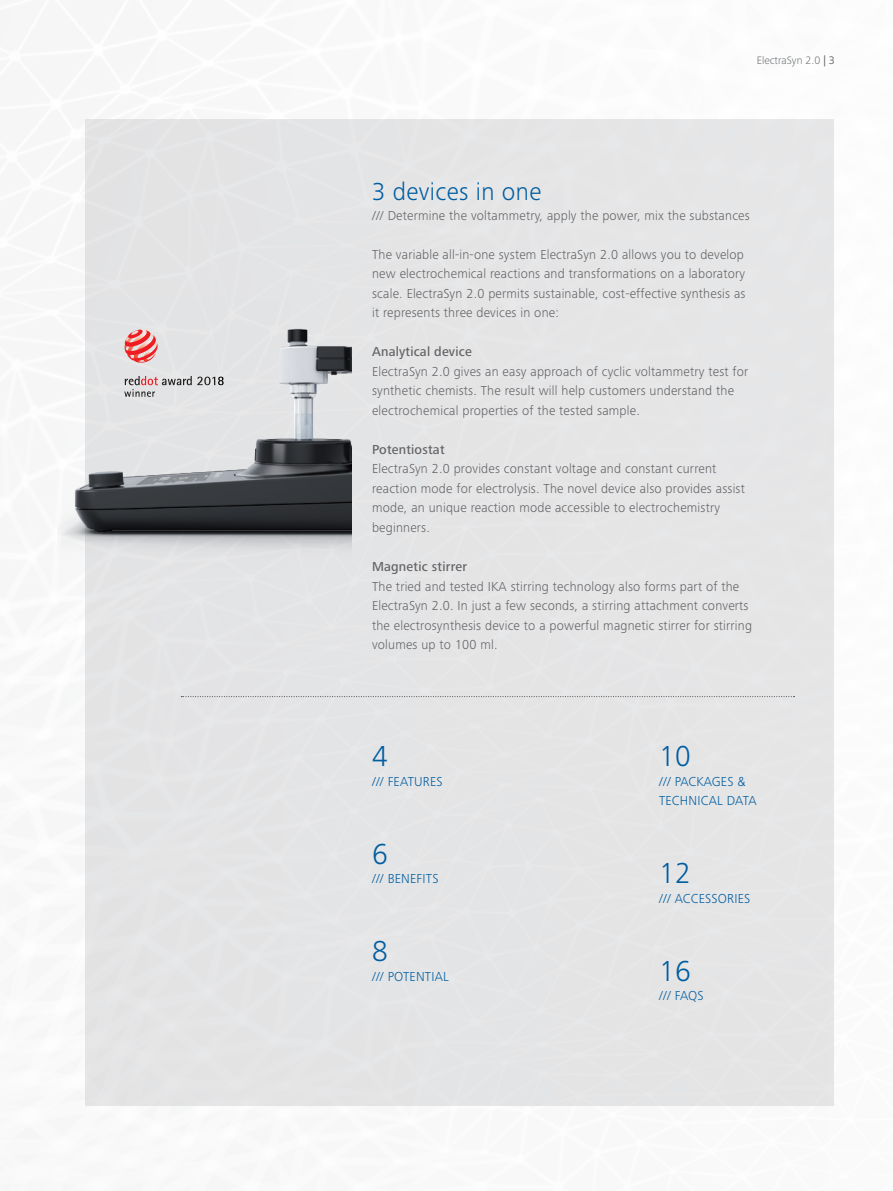
<style>
.page{position:relative;width:893px;height:1191px;background:#fff}
.page>*{position:absolute;margin:0;border:0;box-sizing:border-box;transform-origin:0 0}
.Fließtext_magicPlant{font:300 30px "Frutiger Next IKA";color:#005da0}
.Fließtext_head{font:300 25.5px "Frutiger Next IKA";letter-spacing:.015em;color:#005da0}
.Fließtext_head-2{font:300 13.5px/19.5px "Frutiger Next IKA";letter-spacing:.015em;color:#636366}
.Fließtext_magicPlant-2{font:300 13.5px "Frutiger Next IKA";letter-spacing:.015em;color:#005da0}
.Fließtext{font:300 13.5px "Frutiger Next IKA";letter-spacing:.015em;color:#636366}
.Fließtext_head-3{font:500 13.5px "Frutiger Next IKA";letter-spacing:.015em;color:#636366}
.t1{font:300 11.25px "Frutiger Next IKA";color:#76787b}
.s1{color:#4b4c4d}
</style>
<div class="page">
<div style="left:85px;top:119px;width:748px;height:987px;background:#e5e5e6"></div>
<svg style="left:181px;top:696px;width:613px;height:1px"></svg>
<img style="left:58px;top:328px;width:293px;height:224px">
<p class="t1" style="left:757px;top:54px;width:80px">ElectraSyn 2.0 <span class="s1">| 3</span></p>
<p class="Fließtext_head" style="left:372px;top:177px;width:171px">3 devices in one</p>
<p class="Fließtext" style="left:372px;top:208px;width:379px">/// Determine the voltammetry, apply the power, mix the substances</p>
<p class="Fließtext_head-2" style="left:372px;top:245px;width:375px;text-align:justify">The variable all-in-one system ElectraSyn 2.0 allows you to develop new electrochemical reactions and transformations on a laboratory scale. ElectraSyn 2.0 permits sustainable, cost-effective synthesis as it represents three devices in one:</p>
<p class="Fließtext_head-3" style="left:372px;top:344px;width:101px">Analytical device</p>
<p class="Fließtext_head-2" style="left:372px;top:362px;width:378px">ElectraSyn 2.0 gives an easy approach of cyclic voltammetry test for synthetic chemists. The result will help customers understand the electrochemical properties of the tested sample.</p>
<p class="Fließtext_head-3" style="left:372px;top:442px;width:74px">Potentiostat</p>
<p class="Fließtext_head-2" style="left:372px;top:459px;width:374px">ElectraSyn 2.0 provides constant voltage and constant current reaction mode for electrolysis. The novel device also provides assist mode, an unique reaction mode accessible to electrochemistry beginners.</p>
<p class="Fließtext_head-3" style="left:372px;top:559px;width:96px">Magnetic stirrer</p>
<p class="Fließtext_head-2" style="left:372px;top:576px;width:381px">The tried and tested IKA stirring technology also forms part of the ElectraSyn 2.0. In just a few seconds, a stirring attachment converts the electrosynthesis device to a powerful magnetic stirrer for stirring volumes up to 100 ml.</p>
<p class="Fließtext_magicPlant" style="left:372px;top:739px;width:17px">4</p>
<p class="Fließtext_magicPlant-2" style="left:372px;top:773px;width:72px">/// FEATURES</p>
<p class="Fließtext_magicPlant" style="left:372px;top:836px;width:17px">6</p>
<p class="Fließtext_magicPlant-2" style="left:372px;top:871px;width:68px">/// BENEFITS</p>
<p class="Fließtext_magicPlant" style="left:372px;top:934px;width:17px">8</p>
<p class="Fließtext_magicPlant-2" style="left:372px;top:968px;width:78px">/// POTENTIAL</p>
<p class="Fließtext_magicPlant" style="left:659px;top:739px;width:33px">10</p>
<p class="Fließtext_magicPlant-2" style="left:659px;top:773px;width:88px">/// PACKAGES &amp;</p>
<p class="Fließtext_magicPlant-2" style="left:659px;top:793px;width:99px">TECHNICAL DATA</p>
<p class="Fließtext_magicPlant" style="left:659px;top:856px;width:33px">12</p>
<p class="Fließtext_magicPlant-2" style="left:659px;top:890px;width:93px">/// ACCESSORIES</p>
<p class="Fließtext_magicPlant" style="left:659px;top:953px;width:33px">16</p>
<p class="Fließtext_magicPlant-2" style="left:659px;top:988px;width:46px">/// FAQS</p>
</div>
